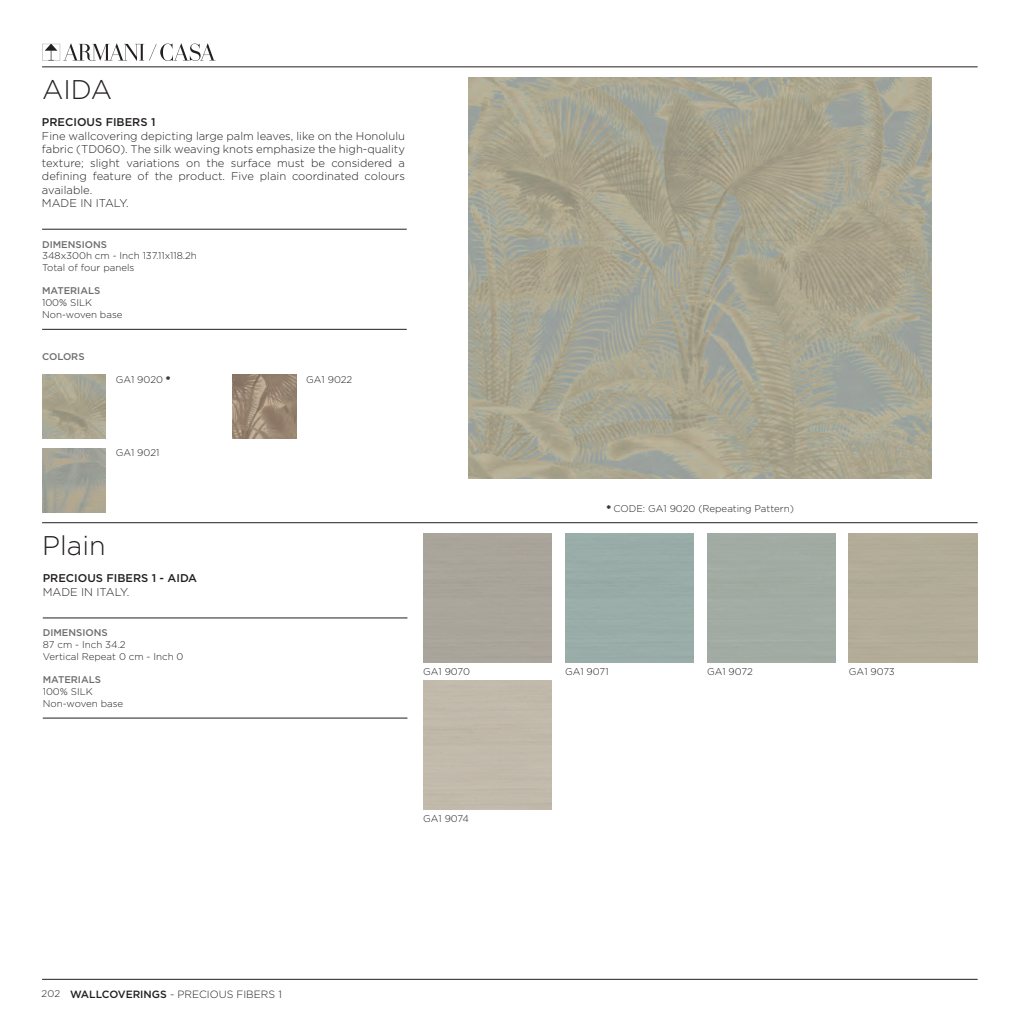
<style>
.page{position:relative;width:1020px;height:1024px;background:#fff}
.page>*{position:absolute;margin:0;border:0;box-sizing:border-box;transform-origin:0 0}
.t1{font:300 27px "Gotham";color:#231f20}
.Descrizione{font:300 11.25px/13.5px "Gotham";color:#231f20;text-align:justify}
.t2{font:500 11.25px "Gotham";color:#231f20}
.MADE_IN_ITALY{font:300 11.25px "Gotham";color:#231f20}
.t3{font:300 10.5px "Gotham";color:#231f20}
.misure{font:300 9.75px "Gotham";color:#231f20}
.descrizioni_finiture{font:300 9.75px "Gotham";color:#231f20}
.Dimensions_Available{font:500 9.75px "Gotham";color:#6c6d70}
.s1{font-weight:900}
.s2{font-size:9.75px}
.s3{font-weight:500}
</style>
<div class="page">
<hr style="left:42px;top:978px;width:936px;height:1px;background:#231f20">
<svg style="left:42px;top:43px;width:174px;height:18px"></svg>
<hr style="left:42px;top:66px;width:936px;height:1px;background:#231f20">
<hr style="left:42px;top:522px;width:936px;height:1px;background:#231f20">
<img style="left:468px;top:78px;width:464px;height:400px">
<img style="left:42px;top:448px;width:64px;height:64px">
<img style="left:233px;top:375px;width:63px;height:64px">
<img style="left:42px;top:375px;width:64px;height:64px">
<hr style="left:42px;top:229px;width:365px;height:1px;background:#231f20">
<hr style="left:42px;top:329px;width:365px;height:1px;background:#231f20">
<hr style="left:43px;top:617px;width:364px;height:1px;background:#231f20">
<hr style="left:43px;top:717px;width:364px;height:1px;background:#231f20">
<p class="t1" style="left:42px;top:73px;width:71px">AIDA</p>
<p class="t2" style="left:42px;top:115px;width:115px">PRECIOUS FIBERS 1</p>
<p class="Descrizione" style="left:42px;top:129px;width:365px">Fine wallcovering depicting large palm leaves, like on the Honolulu fabric (TD060). The silk weaving knots emphasize the high-quality texture; slight variations on the surface must be considered a defining feature of the product. Five plain coordinated colours available.</p>
<p class="MADE_IN_ITALY" style="left:42px;top:196px;width:88px">MADE IN ITALY.</p>
<p class="Dimensions_Available" style="left:42px;top:238px;width:66px">DIMENSIONS</p>
<p class="misure" style="left:42px;top:250px;width:156px">348x300h cm - Inch 137.11x118.2h</p>
<p class="misure" style="left:42px;top:261px;width:94px">Total of four panels</p>
<p class="Dimensions_Available" style="left:42px;top:284px;width:60px">MATERIALS</p>
<p class="misure" style="left:42px;top:296px;width:51px">100% SILK</p>
<p class="misure" style="left:42px;top:308px;width:82px">Non-woven base</p>
<p class="Dimensions_Available" style="left:42px;top:350px;width:44px">COLORS</p>
<p class="descrizioni_finiture" style="left:116px;top:373px;width:56px">GA1 9020 <span class="s1">*</span></p>
<p class="descrizioni_finiture" style="left:306px;top:373px;width:48px">GA1 9022</p>
<p class="descrizioni_finiture" style="left:116px;top:447px;width:45px">GA1 9021</p>
<p class="t1" style="left:42px;top:528px;width:65px">Plain</p>
<p class="t2" style="left:43px;top:571px;width:156px">PRECIOUS FIBERS 1 - AIDA</p>
<p class="MADE_IN_ITALY" style="left:43px;top:584px;width:88px">MADE IN ITALY.</p>
<p class="Dimensions_Available" style="left:43px;top:626px;width:66px">DIMENSIONS</p>
<p class="misure" style="left:43px;top:638px;width:84px">87 cm - Inch 34.2</p>
<p class="misure" style="left:43px;top:650px;width:142px">Vertical Repeat 0 cm - Inch 0</p>
<p class="Dimensions_Available" style="left:43px;top:673px;width:60px">MATERIALS</p>
<p class="misure" style="left:43px;top:685px;width:51px">100% SILK</p>
<p class="misure" style="left:43px;top:697px;width:82px">Non-woven base</p>
<p class="misure" style="left:607px;top:503px;width:189px"><span class="s1">*</span> CODE: GA1 9020 (Repeating Pattern)</p>
<p class="descrizioni_finiture" style="left:423px;top:665px;width:48px">GA1 9070</p>
<p class="descrizioni_finiture" style="left:565px;top:665px;width:45px">GA1 9071</p>
<p class="descrizioni_finiture" style="left:707px;top:665px;width:47px">GA1 9072</p>
<p class="descrizioni_finiture" style="left:849px;top:665px;width:47px">GA1 9073</p>
<p class="descrizioni_finiture" style="left:423px;top:812px;width:47px">GA1 9074</p>
<p class="t3" style="left:42px;top:988px;width:242px"><span class="s2">202</span> <span class="s3">WALLCOVERINGS</span> - PRECIOUS FIBERS 1</p>
</div>
